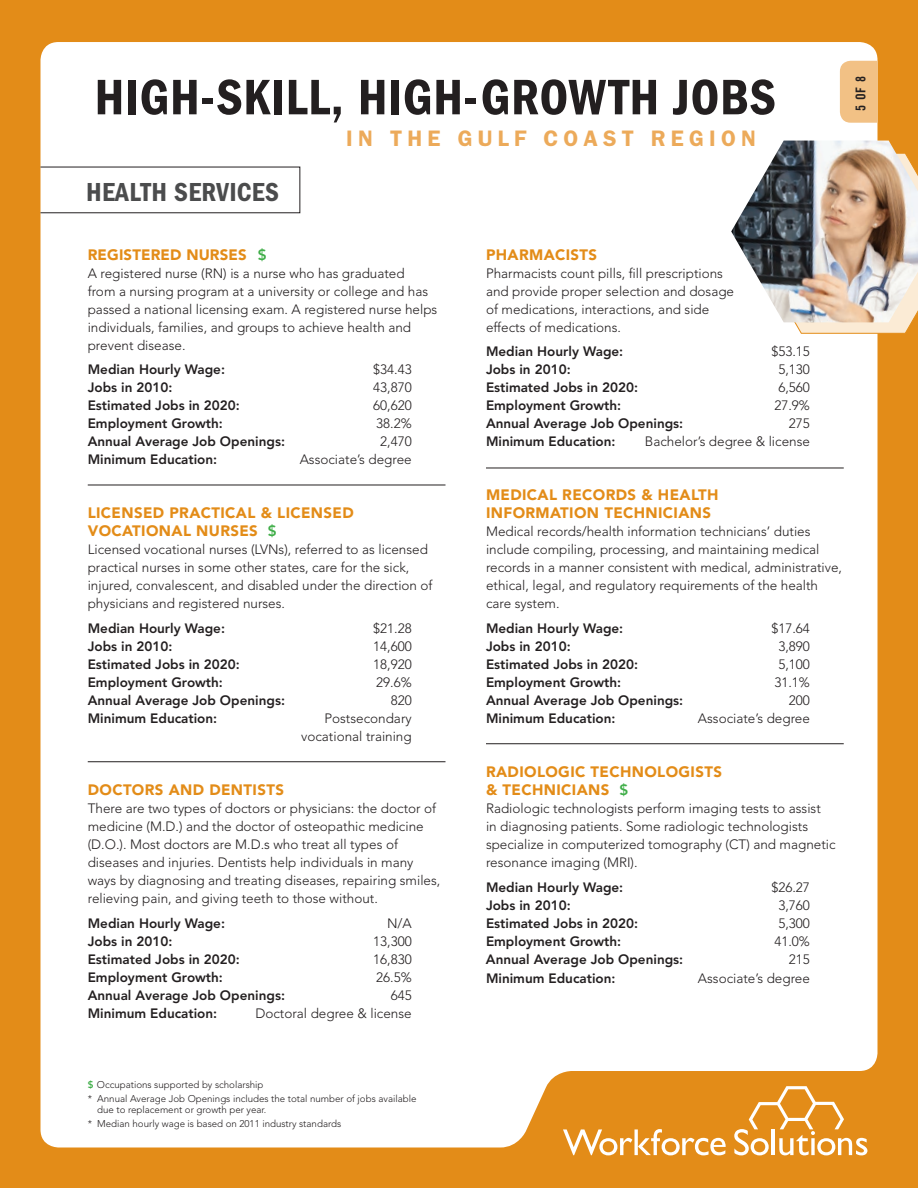
<style>
.page{position:relative;width:918px;height:1188px;background:#e38c18}
.page>*{position:absolute;margin:0;border:0;box-sizing:border-box;transform-origin:0 0}
.t1{font:600 condensed 51.6px "Franklin Gothic";letter-spacing:.01em;color:#231f20}
.t2{font:600 condensed 27px "Franklin Gothic";letter-spacing:.01em;color:#4b4c4d}
.t3{font:600 22.5px "Franklin Gothic";letter-spacing:.23em;color:#ecaa5a}
.t4{font:900 15px/18px "Avenir";letter-spacing:.025em;color:#e38c18}
.t5{font:300 13.5px/18px "Avenir";color:#231f20}
.t6{font:800 13.5px "Avenir";color:#231f20}
.t7{font:13.5px "Trade Gothic Bold Cond Twenty";color:#231f20}
.t8{font:300 9.75px/13.8px "Avenir";color:#231f20}
.s1{font-weight:800;color:#40ae49}
</style>
<div class="page">
<div style="left:40px;top:42px;width:838px;height:1106px;background:#fff"></div>
<div style="left:840px;top:61px;width:38px;height:62px;background:#f2c185"></div>
<svg style="left:563px;top:1129px;width:163px;height:26px"></svg>
<svg style="left:734px;top:1086px;width:133px;height:69px"></svg>
<svg style="left:749px;top:322px;width:162px;height:12px;background:#f9e8d1"></svg>
<img style="left:731px;top:141px;width:187px;height:181px">
<hr style="left:88px;top:485px;width:358px;height:1px;background:#231f20">
<hr style="left:88px;top:761px;width:358px;height:1px;background:#231f20">
<hr style="left:486px;top:468px;width:358px;height:1px;background:#231f20">
<hr style="left:486px;top:743px;width:358px;height:1px;background:#231f20">
<h1 class="t1" style="left:94px;top:68px;width:681px">HIGH-SKILL, HIGH-GROWTH JOBS</h1>
<p class="t7" style="left:852px;top:111px;width:36px;rotate:-90deg">5 of 8</p>
<h3 class="t3" style="left:346px;top:125px;width:411px">IN THE GULF COAST REGION</h3>
<h2 class="t2" style="left:86px;top:176px;width:179px">HEALTH SERVICES</h2>
<p class="t4" style="left:88px;top:245px;width:181px">REGISTERED NURSES <span class="s1">$</span></p>
<p class="t5" style="left:88px;top:264px;width:351px">A registered nurse (RN) is a nurse who has graduated<br>from a nursing program at a university or college and has passed a national licensing exam. A registered nurse helps individuals, families, and groups to achieve health and prevent disease.</p>
<p class="t6" style="left:88px;top:362px;width:139px">Median Hourly Wage:</p>
<p class="t5" style="left:373px;top:361px;width:40px">$34.43</p>
<p class="t6" style="left:88px;top:380px;width:86px">Jobs in 2010:</p>
<p class="t5" style="left:373px;top:379px;width:40px">43,870</p>
<p class="t6" style="left:88px;top:398px;width:154px">Estimated Jobs in 2020:</p>
<p class="t5" style="left:373px;top:397px;width:40px">60,620</p>
<p class="t6" style="left:88px;top:416px;width:137px">Employment Growth:</p>
<p class="t5" style="left:376px;top:415px;width:37px">38.2%</p>
<p class="t6" style="left:88px;top:434px;width:199px">Annual Average Job Openings:</p>
<p class="t5" style="left:380px;top:433px;width:33px">2,470</p>
<p class="t6" style="left:88px;top:452px;width:131px">Minimum Education:</p>
<p class="t5" style="left:300px;top:451px;width:114px">Associate’s degree</p>
<p class="t4" style="left:88px;top:504px;width:268px">LICENSED PRACTICAL &amp; LICENSED<br>VOCATIONAL NURSES <span class="s1">$</span></p>
<p class="t5" style="left:88px;top:541px;width:346px">Licensed vocational nurses (LVNs), referred to as licensed practical nurses in some other states, care for the sick, injured, convalescent, and disabled under the direction of physicians and registered nurses.</p>
<p class="t6" style="left:88px;top:620px;width:139px">Median Hourly Wage:</p>
<p class="t5" style="left:373px;top:619px;width:40px">$21.28</p>
<p class="t6" style="left:88px;top:638px;width:86px">Jobs in 2010:</p>
<p class="t5" style="left:373px;top:637px;width:40px">14,600</p>
<p class="t6" style="left:88px;top:656px;width:154px">Estimated Jobs in 2020:</p>
<p class="t5" style="left:373px;top:655px;width:40px">18,920</p>
<p class="t6" style="left:88px;top:674px;width:137px">Employment Growth:</p>
<p class="t5" style="left:376px;top:673px;width:37px">29.6%</p>
<p class="t6" style="left:88px;top:692px;width:199px">Annual Average Job Openings:</p>
<p class="t5" style="left:391px;top:691px;width:23px">820</p>
<p class="t6" style="left:88px;top:710px;width:131px">Minimum Education:</p>
<p class="t5" style="left:301px;top:709px;width:112px;text-align:right">Postsecondary vocational training</p>
<p class="t4" style="left:88px;top:781px;width:197px">DOCTORS AND DENTISTS</p>
<p class="t5" style="left:88px;top:799px;width:354px">There are two types of doctors or physicians: the doctor of medicine (M.D.) and the doctor of osteopathic medicine (D.O.). Most doctors are M.D.s who treat all types of diseases and injuries. Dentists help individuals in many ways by diagnosing and treating diseases, repairing smiles, relieving pain, and giving teeth to those without.</p>
<p class="t6" style="left:88px;top:915px;width:139px">Median Hourly Wage:</p>
<p class="t5" style="left:387px;top:914px;width:26px">N/A</p>
<p class="t6" style="left:88px;top:933px;width:86px">Jobs in 2010:</p>
<p class="t5" style="left:373px;top:932px;width:40px">13,300</p>
<p class="t6" style="left:88px;top:951px;width:154px">Estimated Jobs in 2020:</p>
<p class="t5" style="left:373px;top:950px;width:40px">16,830</p>
<p class="t6" style="left:88px;top:969px;width:137px">Employment Growth:</p>
<p class="t5" style="left:376px;top:968px;width:37px">26.5%</p>
<p class="t6" style="left:88px;top:987px;width:199px">Annual Average Job Openings:</p>
<p class="t5" style="left:391px;top:986px;width:23px">645</p>
<p class="t6" style="left:88px;top:1005px;width:131px">Minimum Education:</p>
<p class="t5" style="left:255px;top:1004px;width:158px">Doctoral degree &amp; license</p>
<p class="t8" style="left:88px;top:1078px;width:330px"><span class="s1">$</span> Occupations supported by scholarship<br>* Annual Average Job Openings includes the total number of jobs available</p>
<p class="t8" style="left:88px;top:1103px;width:255px;text-indent:9px">due to replacement or growth per year.<br>* Median hourly wage is based on 2011 industry standards</p>
<p class="t4" style="left:486px;top:245px;width:112px">PHARMACISTS</p>
<p class="t5" style="left:486px;top:264px;width:250px">Pharmacists count pills, fill prescriptions and provide proper selection and dosage of medications, interactions, and side effects of medications.</p>
<p class="t6" style="left:486px;top:344px;width:139px">Median Hourly Wage:</p>
<p class="t5" style="left:771px;top:343px;width:40px">$53.15</p>
<p class="t6" style="left:486px;top:362px;width:86px">Jobs in 2010:</p>
<p class="t5" style="left:778px;top:361px;width:33px">5,130</p>
<p class="t6" style="left:486px;top:380px;width:154px">Estimated Jobs in 2020:</p>
<p class="t5" style="left:778px;top:379px;width:33px">6,560</p>
<p class="t6" style="left:486px;top:398px;width:137px">Employment Growth:</p>
<p class="t5" style="left:774px;top:397px;width:37px">27.9%</p>
<p class="t6" style="left:486px;top:416px;width:199px">Annual Average Job Openings:</p>
<p class="t5" style="left:789px;top:415px;width:23px">275</p>
<p class="t6" style="left:486px;top:434px;width:131px">Minimum Education:</p>
<p class="t5" style="left:645px;top:433px;width:167px">Bachelor’s degree &amp; license</p>
<p class="t4" style="left:486px;top:486px;width:234px">MEDICAL RECORDS &amp; HEALTH<br>INFORMATION TECHNICIANS</p>
<p class="t5" style="left:486px;top:523px;width:358px">Medical records/health information technicians’ duties include compiling, processing, and maintaining medical records in a manner consistent with medical, administrative, ethical, legal, and regulatory requirements of the health care system.</p>
<p class="t6" style="left:486px;top:620px;width:139px">Median Hourly Wage:</p>
<p class="t5" style="left:771px;top:619px;width:40px">$17.64</p>
<p class="t6" style="left:486px;top:638px;width:86px">Jobs in 2010:</p>
<p class="t5" style="left:778px;top:637px;width:33px">3,890</p>
<p class="t6" style="left:486px;top:656px;width:154px">Estimated Jobs in 2020:</p>
<p class="t5" style="left:778px;top:655px;width:33px">5,100</p>
<p class="t6" style="left:486px;top:674px;width:137px">Employment Growth:</p>
<p class="t5" style="left:774px;top:673px;width:37px">31.1%</p>
<p class="t6" style="left:486px;top:692px;width:199px">Annual Average Job Openings:</p>
<p class="t5" style="left:789px;top:691px;width:23px">200</p>
<p class="t6" style="left:486px;top:710px;width:131px">Minimum Education:</p>
<p class="t5" style="left:698px;top:709px;width:114px">Associate’s degree</p>
<p class="t4" style="left:486px;top:763px;width:237px">RADIOLOGIC TECHNOLOGISTS &amp; TECHNICIANS <span class="s1">$</span></p>
<p class="t5" style="left:486px;top:799px;width:351px">Radiologic technologists perform imaging tests to assist<br>in diagnosing patients. Some radiologic technologists specialize in computerized tomography (CT) and magnetic resonance imaging (MRI).</p>
<p class="t6" style="left:486px;top:879px;width:139px">Median Hourly Wage:</p>
<p class="t5" style="left:771px;top:878px;width:40px">$26.27</p>
<p class="t6" style="left:486px;top:897px;width:86px">Jobs in 2010:</p>
<p class="t5" style="left:778px;top:896px;width:33px">3,760</p>
<p class="t6" style="left:486px;top:915px;width:154px">Estimated Jobs in 2020:</p>
<p class="t5" style="left:778px;top:914px;width:33px">5,300</p>
<p class="t6" style="left:486px;top:933px;width:137px">Employment Growth:</p>
<p class="t5" style="left:774px;top:932px;width:37px">41.0%</p>
<p class="t6" style="left:486px;top:951px;width:199px">Annual Average Job Openings:</p>
<p class="t5" style="left:789px;top:950px;width:23px">215</p>
<p class="t6" style="left:486px;top:970px;width:131px">Minimum Education:</p>
<p class="t5" style="left:698px;top:969px;width:114px">Associate’s degree</p>
</div>
